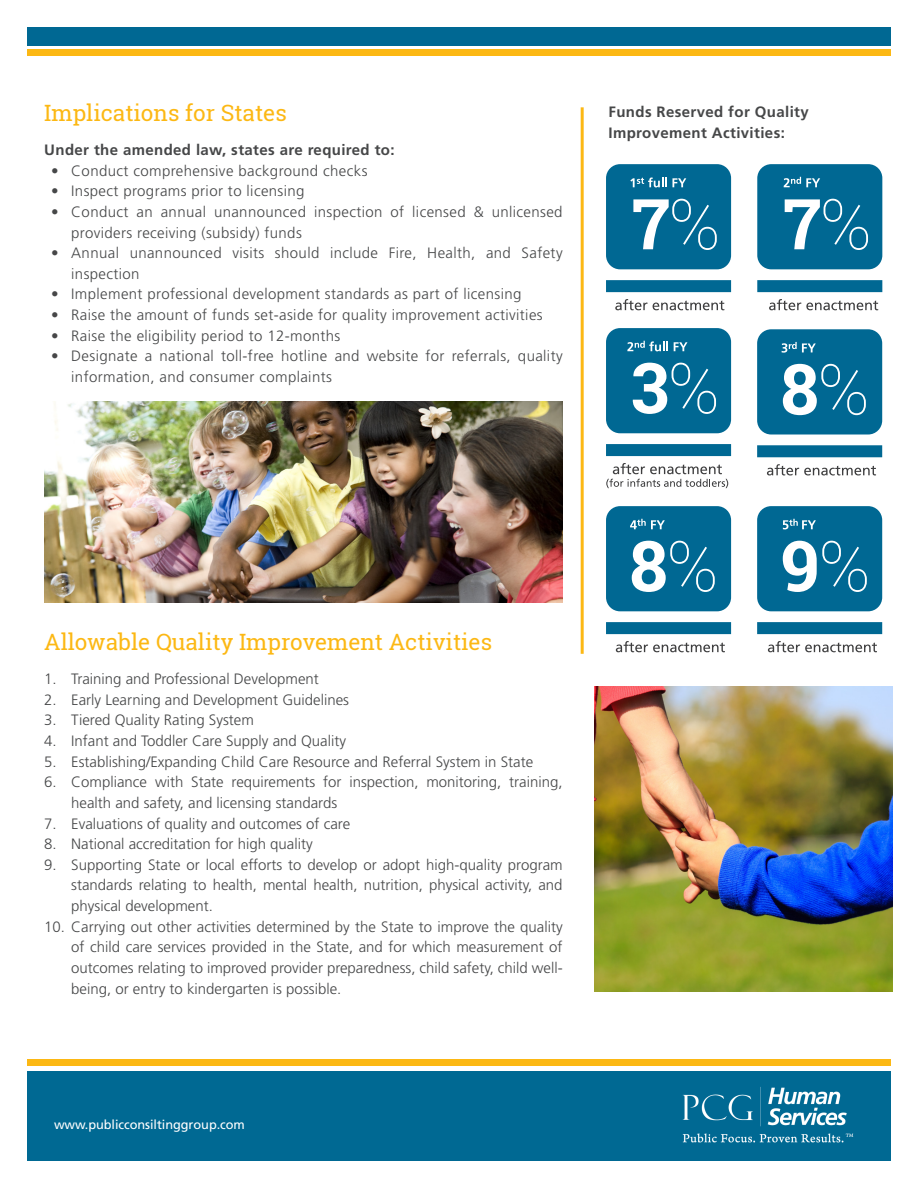
<style>
.page{position:relative;width:918px;height:1188px;background:#fff}
.page>*{position:absolute;margin:0;border:0;box-sizing:border-box;transform-origin:0 0}
.t1{font:22.5px "Roboto Slab";color:#fcb814}
.t2{font:300 15px/20.7px "Frutiger LT Std";letter-spacing:.005em;color:#464748;text-align:justify}
.t3{font:300 15px/20.7px "Frutiger LT Std";letter-spacing:.025em;color:#464748}
.t4{font:700 15px/20.7px "Frutiger LT Std";letter-spacing:.025em;color:#464748}
.t5{font:12.75px "Frutiger LT Std";letter-spacing:-.005em;color:#fff}
</style>
<div class="page">
<div style="left:27px;top:27px;width:864px;height:19px;background:#006893"></div>
<div style="left:27px;top:50px;width:864px;height:6px;background:#fcb814"></div>
<div style="left:27px;top:1059px;width:864px;height:6px;background:#fcb814"></div>
<div style="left:27px;top:1071px;width:864px;height:90px;background:#006993"></div>
<img style="left:682px;top:1087px;width:172px;height:56px">
<div style="left:606px;top:164px;width:125px;height:105px;background:#006893;border-radius:14px"></div>
<div style="left:606px;top:280px;width:125px;height:12px;background:#006893"></div>
<svg style="left:633px;top:199px;width:84px;height:51px"></svg>
<svg style="left:615px;top:299px;width:109px;height:11px"></svg>
<svg style="left:630px;top:178px;width:56px;height:9px"></svg>
<div style="left:757px;top:164px;width:125px;height:105px;background:#006893;border-radius:14px"></div>
<div style="left:757px;top:280px;width:125px;height:12px;background:#006893"></div>
<svg style="left:785px;top:199px;width:83px;height:51px"></svg>
<svg style="left:769px;top:299px;width:109px;height:11px"></svg>
<svg style="left:784px;top:177px;width:36px;height:10px"></svg>
<div style="left:606px;top:328px;width:125px;height:105px;background:#006893;border-radius:14px"></div>
<div style="left:606px;top:444px;width:125px;height:12px;background:#006893"></div>
<svg style="left:633px;top:363px;width:83px;height:51px"></svg>
<svg style="left:606px;top:463px;width:122px;height:25px"></svg>
<svg style="left:627px;top:341px;width:41px;height:10px"></svg>
<svg style="left:674px;top:342px;width:13px;height:9px"></svg>
<div style="left:757px;top:329px;width:125px;height:106px;background:#006893;border-radius:14px"></div>
<div style="left:757px;top:445px;width:125px;height:12px;background:#006893"></div>
<svg style="left:783px;top:364px;width:83px;height:51px"></svg>
<svg style="left:767px;top:464px;width:109px;height:11px"></svg>
<svg style="left:782px;top:342px;width:34px;height:11px"></svg>
<div style="left:606px;top:506px;width:125px;height:105px;background:#006893;border-radius:14px"></div>
<div style="left:606px;top:622px;width:125px;height:12px;background:#006893"></div>
<svg style="left:632px;top:541px;width:83px;height:51px"></svg>
<svg style="left:616px;top:641px;width:109px;height:11px"></svg>
<svg style="left:630px;top:519px;width:35px;height:10px"></svg>
<div style="left:757px;top:506px;width:125px;height:105px;background:#006893;border-radius:14px"></div>
<div style="left:757px;top:622px;width:125px;height:12px;background:#006893"></div>
<svg style="left:783px;top:541px;width:84px;height:51px"></svg>
<svg style="left:768px;top:641px;width:109px;height:11px"></svg>
<svg style="left:783px;top:519px;width:33px;height:10px"></svg>
<img style="left:594px;top:687px;width:299px;height:304px">
<img style="left:44px;top:401px;width:519px;height:201px">
<hr style="left:581px;top:107px;width:3px;height:547px;background:#fcb814">
<p class="t1" style="left:44px;top:97px;width:244px">Implications for States</p>
<p class="t4" style="left:44px;top:140px;width:352px">Under the amended law, states are required to:</p>
<p class="t3" style="left:51px;top:160px;width:318px">• Conduct comprehensive background checks</p>
<p class="t3" style="left:51px;top:181px;width:255px">• Inspect programs prior to licensing</p>
<p class="t3" style="left:71px;top:202px;width:493px;text-indent:-20px">• Conduct an annual unannounced inspection of licensed &amp; unlicensed providers receiving (subsidy) funds</p>
<p class="t3" style="left:71px;top:243px;width:493px;text-indent:-20px">• Annual unannounced visits should include Fire, Health, and Safety inspection</p>
<p class="t3" style="left:51px;top:284px;width:472px">• Implement professional development standards as part of licensing</p>
<p class="t3" style="left:51px;top:305px;width:493px">• Raise the amount of funds set-aside for quality improvement activities</p>
<p class="t3" style="left:51px;top:325px;width:291px">• Raise the eligibility period to 12-months</p>
<p class="t3" style="left:71px;top:346px;width:493px;text-indent:-20px">• Designate a national toll-free hotline and website for referrals, quality information, and consumer complaints</p>
<p class="t4" style="left:609px;top:102px;width:202px">Funds Reserved for Quality<br>Improvement Activities:</p>
<p class="t1" style="left:44px;top:626px;width:449px">Allowable Quality Improvement Activities</p>
<p class="t2" style="left:44px;top:669px;width:276px">1. Training and Professional Development</p>
<p class="t2" style="left:44px;top:689px;width:306px">2. Early Learning and Development Guidelines</p>
<p class="t2" style="left:44px;top:710px;width:211px">3. Tiered Quality Rating System</p>
<p class="t2" style="left:44px;top:731px;width:303px">4. Infant and Toddler Care Supply and Quality</p>
<p class="t2" style="left:44px;top:751px;width:491px">5. Establishing/Expanding Child Care Resource and Referral System in State</p>
<p class="t2" style="left:71px;top:772px;width:493px;text-indent:-27px">6. Compliance with State requirements for inspection, monitoring, training, health and safety, and licensing standards</p>
<p class="t2" style="left:44px;top:813px;width:307px">7. Evaluations of quality and outcomes of care</p>
<p class="t2" style="left:44px;top:834px;width:270px">8. National accreditation for high quality</p>
<p class="t2" style="left:71px;top:854px;width:493px;text-indent:-27px">9. Supporting State or local efforts to develop or adopt high-quality program standards relating to health, mental health, nutrition, physical activity, and physical development.</p>
<p class="t2" style="left:71px;top:916px;width:493px;text-indent:-27px">10. Carrying out other activities determined by the State to improve the quality of child care services provided in the State, and for which measurement of outcomes relating to improved provider preparedness, child safety, child well&shy;being, or entry to kindergarten is possible.</p>
<p class="t5" style="left:54px;top:1117px;width:192px">www.publicconsiltinggroup.com</p>
</div>
